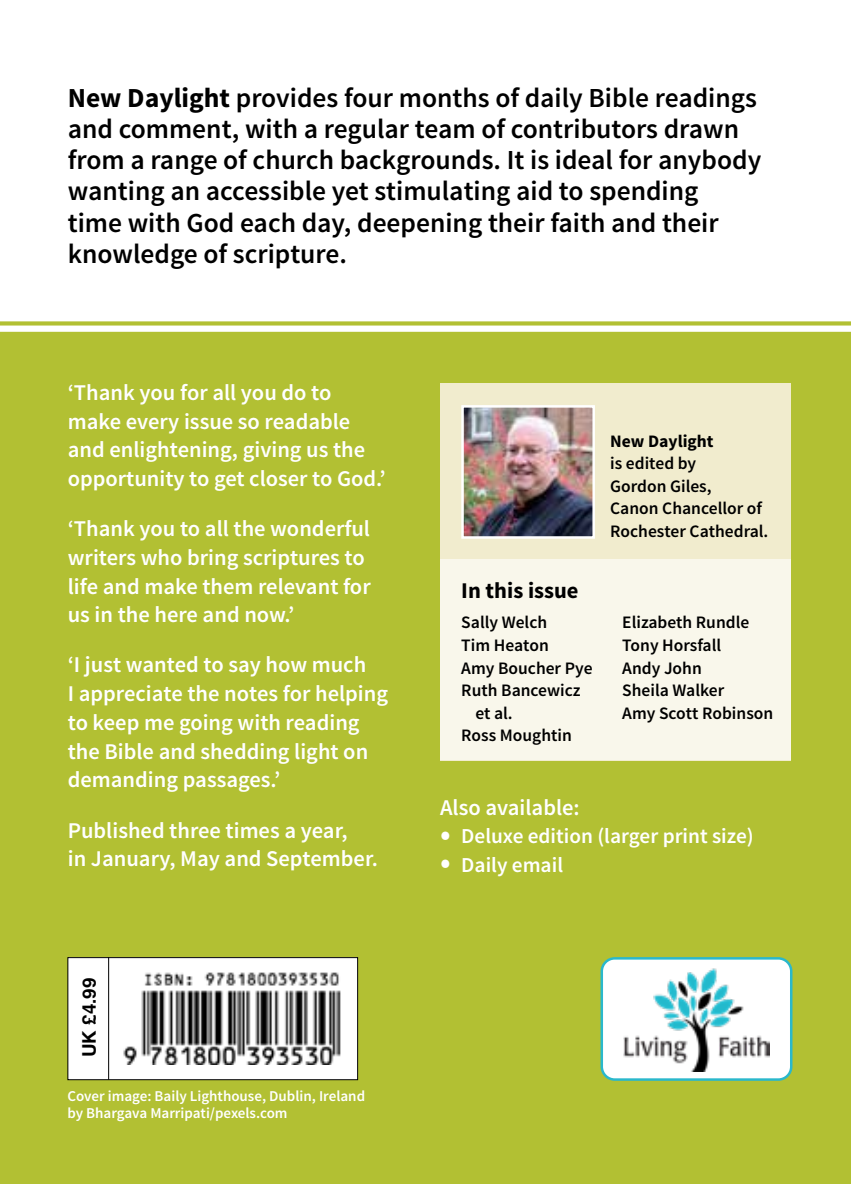
<style>
.page{position:relative;width:851px;height:1184px;background:#fff}
.page>*{position:absolute;margin:0;border:0;box-sizing:border-box;transform-origin:0 0}
.t1{font:600 27.5px/31.2px "Source Sans Pro";color:#000}
.t2{font:600 22.5px/28.8px "Source Sans Pro";color:#fff}
.t3{font:700 22.5px "Source Sans Pro";color:#000}
.t4{font:600 21.25px "Source Sans Pro";color:#fff}
.t5{font:700 18.75px "Helvetica";color:#000}
.t6{font:600 17.5px/22.5px "Source Sans Pro";color:#000}
.t7{font:700 17.5px "Source Sans Pro";color:#000}
.t8{font:600 15px/17.5px "Source Sans Pro";color:#fff}
.s1{font-weight:700}
.s2{font-weight:400;font-size:35px}
</style>
<div class="page">
<div style="left:0;top:59px;width:850px;height:1124px;background:#b2c033"></div>
<div style="left:440px;top:383px;width:350px;height:377px;background:#f1ecce"></div>
<div style="left:440px;top:559px;width:350px;height:201px;background:#f9f7eb"></div>
<svg style="left:0;top:325px;width:850px;height:7px;background:#f6f8e9"></svg>
<div style="left:0;top:59px;width:850px;height:263px;background:#fff"></div>
<div style="left:68px;top:957px;width:289px;height:122px;background:#fff"></div>
<div style="left:67px;top:957px;width:291px;height:123px;border:1px solid #000"></div>
<img style="left:123px;top:972px;width:218px;height:92px">
<hr style="left:108px;top:957px;width:1px;height:122px;background:#000">
<img style="left:464px;top:408px;width:128px;height:127px">
<div style="left:461px;top:405px;width:134px;height:133px;border:2px solid #fff"></div>
<div style="left:601px;top:958px;width:190px;height:121px;background:#fff;border-radius:13px"></div>
<div style="left:600px;top:957px;width:192px;height:123px;border:2px solid #2ab8cc;border-radius:13px"></div>
<img style="left:623px;top:968px;width:146px;height:103px">
<p class="t1" style="left:68px;top:83px;width:695px"><span class="s1">New Daylight</span> provides four months of daily Bible readings and comment, with a regular team of contributors drawn from a range of church backgrounds. It is ideal for anybody wanting an accessible yet stimulating aid to spending<br>time with God each day, deepening their faith and their knowledge of scripture.</p>
<p class="t2" style="left:68px;top:378px;width:319px">‘Thank you for all you do to make every issue so readable and enlightening, giving us the opportunity to get closer to God.’</p>
<p class="t2" style="left:68px;top:515px;width:304px">‘Thank you to all the wonderful writers who bring scriptures to life and make them relevant for us in the here and now.’</p>
<p class="t2" style="left:68px;top:651px;width:322px">‘I just wanted to say how much<br>I appreciate the notes for helping to keep me going with reading the Bible and shedding light on demanding passages.’</p>
<p class="t2" style="left:68px;top:816px;width:312px">Published three times a year,<br>in January, May and September.</p>
<p class="t5" style="left:78px;top:1057px;width:81px;rotate:-90deg">UK £4.99</p>
<p class="t8" style="left:67px;top:1087px;width:299px">Cover image: Baily Lighthouse, Dublin, Ireland by Bhargava Marripati/pexels.com</p>
<p class="t3" style="left:461px;top:576px;width:119px">In this issue</p>
<p class="t6" style="left:461px;top:612px;width:87px">Sally Welch</p>
<p class="t6" style="left:461px;top:634px;width:89px">Tim Heaton</p>
<p class="t6" style="left:461px;top:657px;width:133px">Amy Boucher Pye</p>
<p class="t6" style="left:461px;top:679px;width:121px">Ruth Bancewicz</p>
<p class="t6" style="left:475px;top:702px;width:39px">et al.</p>
<p class="t6" style="left:461px;top:724px;width:112px">Ross Moughtin</p>
<p class="t7" style="left:610px;top:430px;width:105px">New Daylight</p>
<p class="t6" style="left:610px;top:453px;width:160px">is edited by<br>Gordon Giles,<br>Canon Chancellor of<br>Rochester Cathedral.</p>
<p class="t6" style="left:622px;top:612px;width:152px">Elizabeth Rundle<br>Tony Horsfall<br>Andy John<br>Sheila Walker<br>Amy Scott Robinson</p>
<p class="t2" style="left:440px;top:793px;width:141px">Also available:</p>
<p class="t4" style="left:440px;top:822px;width:315px"><span class="s2">•</span> Deluxe edition (larger print size)</p>
<p class="t4" style="left:440px;top:851px;width:124px"><span class="s2">•</span> Daily email</p>
</div>
